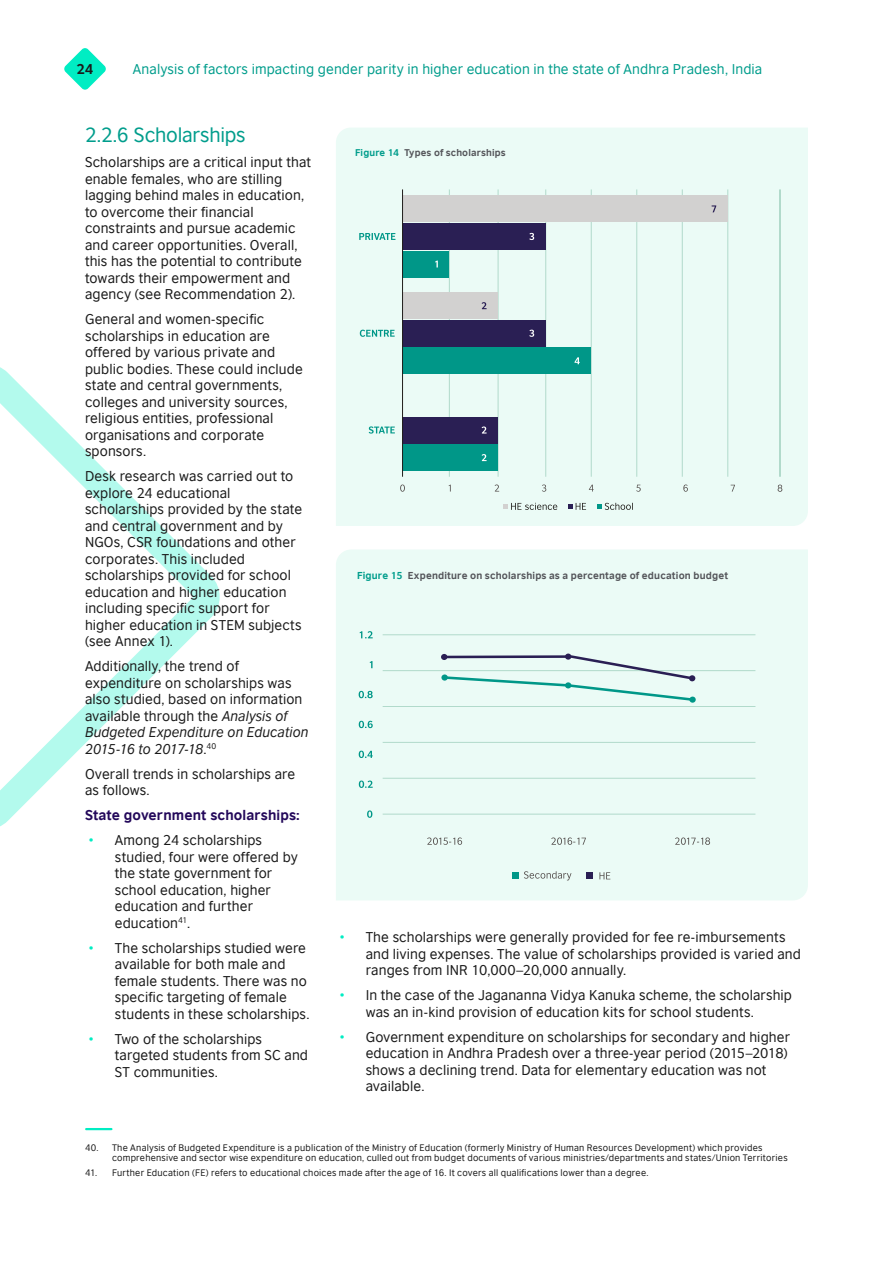
<style>
.page{position:relative;width:893px;height:1263px;background:#fff}
.page>*{position:absolute;margin:0;border:0;box-sizing:border-box;transform-origin:0 0}
.t1{font:19.5px "British Council Sans";letter-spacing:-.01em;color:#009d8c}
.t2{font:13.5px/16.5px "British Council Sans";letter-spacing:.01em;color:#1a1a1a}
.t3{font:13.5px "British Council Sans";letter-spacing:.01em;color:#009d8c}
.t4{font:700 13.5px "British Council Sans";letter-spacing:.01em;color:#23085a}
.t5{font:700 13.5px "British Council Sans";color:#1a1a1a}
.t6{font:700 9.6px "British Council Sans";letter-spacing:.015em;color:#54555a}
.t7{font:700 9.3px "British Council Sans";letter-spacing:.02em;color:#54555a}
.t8{font:9px/10.5px "British Council Sans";letter-spacing:.025em;color:#1a1a1a}
.s1{font-style:italic}
.s2{color:#00edc3}
.s3{color:#009d8c}
</style>
<div class="page">
<svg style="left:0;top:367px;width:220px;height:460px"></svg>
<div style="left:336px;top:128px;width:472px;height:398px;background:#ebfbf6"></div>
<hr style="left:780px;top:189px;width:1px;height:288px;background:#b1dacb">
<hr style="left:545px;top:189px;width:1px;height:288px;background:#b1dacb">
<hr style="left:498px;top:189px;width:1px;height:288px;background:#b1dacb">
<hr style="left:449px;top:189px;width:1px;height:288px;background:#b1dacb">
<svg style="left:369px;top:426px;width:26px;height:8px"></svg>
<svg style="left:360px;top:330px;width:35px;height:7px"></svg>
<svg style="left:359px;top:233px;width:36px;height:7px"></svg>
<svg style="left:731px;top:485px;width:4px;height:7px"></svg>
<svg style="left:778px;top:485px;width:4px;height:7px"></svg>
<svg style="left:400px;top:484px;width:5px;height:8px"></svg>
<svg style="left:449px;top:485px;width:2px;height:6px"></svg>
<svg style="left:495px;top:484px;width:4px;height:7px"></svg>
<svg style="left:542px;top:484px;width:4px;height:8px"></svg>
<svg style="left:589px;top:485px;width:5px;height:6px"></svg>
<svg style="left:636px;top:485px;width:5px;height:7px"></svg>
<svg style="left:683px;top:484px;width:5px;height:8px"></svg>
<hr style="left:591px;top:189px;width:1px;height:288px;background:#b1dacb">
<hr style="left:636px;top:189px;width:1px;height:288px;background:#b1dacb">
<hr style="left:682px;top:189px;width:1px;height:288px;background:#b1dacb">
<hr style="left:727px;top:189px;width:1px;height:288px;background:#b1dacb">
<div style="left:403px;top:348px;width:188px;height:26px;background:#009788"></div>
<svg style="left:574px;top:357px;width:6px;height:7px"></svg>
<div style="left:403px;top:320px;width:143px;height:26px;background:#2a1f54"></div>
<svg style="left:529px;top:330px;width:5px;height:7px"></svg>
<div style="left:403px;top:292px;width:95px;height:27px;background:#d2d1d0"></div>
<svg style="left:482px;top:302px;width:5px;height:7px"></svg>
<div style="left:403px;top:251px;width:46px;height:26px;background:#009788"></div>
<svg style="left:435px;top:261px;width:3px;height:6px"></svg>
<div style="left:403px;top:196px;width:325px;height:26px;background:#d2d1d0"></div>
<svg style="left:712px;top:205px;width:4px;height:7px"></svg>
<div style="left:403px;top:223px;width:143px;height:27px;background:#2a1f54"></div>
<svg style="left:529px;top:233px;width:5px;height:7px"></svg>
<svg style="left:503px;top:503px;width:54px;height:7px"></svg>
<svg style="left:568px;top:503px;width:18px;height:7px"></svg>
<svg style="left:597px;top:503px;width:36px;height:7px"></svg>
<div style="left:403px;top:444px;width:95px;height:27px;background:#009788"></div>
<svg style="left:482px;top:454px;width:5px;height:7px"></svg>
<div style="left:403px;top:417px;width:95px;height:26px;background:#2a1f54"></div>
<svg style="left:482px;top:426px;width:5px;height:7px"></svg>
<hr style="left:402px;top:189px;width:1px;height:288px;background:#211e1b">
<hr style="left:86px;top:1128px;width:25px;height:2px;background:#00edc3">
<div style="left:336px;top:549px;width:472px;height:351px;background:#ebfbf6"></div>
<hr style="left:383px;top:814px;width:372px;height:1px;background:#b1dacb">
<hr style="left:383px;top:778px;width:372px;height:1px;background:#b1dacb">
<hr style="left:383px;top:742px;width:372px;height:1px;background:#b1dacb">
<hr style="left:383px;top:706px;width:372px;height:1px;background:#b1dacb">
<hr style="left:383px;top:670px;width:372px;height:1px;background:#b1dacb">
<hr style="left:383px;top:634px;width:372px;height:1px;background:#b1dacb">
<svg style="left:427px;top:837px;width:35px;height:8px"></svg>
<svg style="left:551px;top:837px;width:35px;height:8px"></svg>
<svg style="left:675px;top:837px;width:35px;height:8px"></svg>
<svg style="left:367px;top:810px;width:5px;height:8px"></svg>
<svg style="left:359px;top:780px;width:14px;height:8px"></svg>
<svg style="left:359px;top:751px;width:14px;height:7px"></svg>
<svg style="left:359px;top:721px;width:14px;height:7px"></svg>
<svg style="left:359px;top:691px;width:14px;height:7px"></svg>
<svg style="left:370px;top:661px;width:2px;height:7px"></svg>
<svg style="left:360px;top:631px;width:13px;height:7px"></svg>
<svg style="left:441px;top:654px;width:254px;height:48px;background:#d1e8e5"></svg>
<div style="left:512px;top:873px;width:7px;height:6px;background:#009788"></div>
<div style="left:586px;top:873px;width:7px;height:6px;background:#2a1f54"></div>
<svg style="left:524px;top:871px;width:47px;height:9px"></svg>
<svg style="left:599px;top:872px;width:11px;height:7px"></svg>
<svg style="left:64px;top:48px;width:42px;height:42px"></svg>
<p class="t5" style="left:76px;top:57px;width:19px">24</p>
<p class="t3" style="left:133px;top:58px;width:631px">Analysis of factors impacting gender parity in higher education in the state of Andhra Pradesh, India</p>
<h1 class="t1" style="left:85px;top:119px;width:162px">2.2.6 Scholarships</h1>
<p class="t2" style="left:85px;top:153px;width:228px">Scholarships are a critical input that enable females, who are stilling lagging behind males in education, to overcome their financial constraints and pursue academic and career opportunities. Overall, this has the potential to contribute towards their empowerment and agency (see Recommendation 2).</p>
<p class="t2" style="left:85px;top:310px;width:219px">General and women-specific scholarships in education are offered by various private and public bodies. These could include state and central governments, colleges and university sources, religious entities, professional organisations and corporate sponsors.</p>
<p class="t2" style="left:85px;top:467px;width:219px">Desk research was carried out to explore 24 educational scholarships provided by the state and central government and by<br>NGOs, CSR foundations and other corporates. This included scholarships provided for school education and higher education including specific support for higher education in STEM subjects (see Annex 1).</p>
<p class="t2" style="left:85px;top:657px;width:225px">Additionally, the trend of expenditure on scholarships was also studied, based on information available through the <span class="s1">Analysis of<br>Budgeted Expenditure on Education<br>2015-16 to 2017-18</span>.<sup>40</sup></p>
<p class="t2" style="left:85px;top:764px;width:212px">Overall trends in scholarships are as follows.</p>
<p class="t4" style="left:85px;top:803px;width:216px">State government scholarships:</p>
<p class="t2" style="left:115px;top:831px;width:185px;text-indent:-27px"><span class="s2">•</span> Among 24 scholarships studied, four were offered by the state government for school education, higher education and further education<sup>41</sup>.</p>
<p class="t2" style="left:115px;top:938px;width:196px;text-indent:-27px"><span class="s2">•</span> The scholarships studied were available for both male and female students. There was no specific targeting of female students in these scholarships.</p>
<p class="t2" style="left:115px;top:1029px;width:195px;text-indent:-27px"><span class="s2">•</span> Two of the scholarships targeted students from SC and<br>ST communities.</p>
<p class="t7" style="left:355px;top:144px;width:152px"><span class="s3">Figure 14</span> Types of scholarships</p>
<p class="t6" style="left:357px;top:567px;width:373px"><span class="s3">Figure 15</span> Expenditure on scholarships as a percentage of education budget</p>
<p class="t2" style="left:366px;top:928px;width:437px;text-indent:-27px"><span class="s2">•</span> The scholarships were generally provided for fee re-imbursements and living expenses. The value of scholarships provided is varied and ranges from INR 10,000–20,000 annually.</p>
<p class="t2" style="left:366px;top:986px;width:428px;text-indent:-27px"><span class="s2">•</span> In the case of the Jagananna Vidya Kanuka scheme, the scholarship was an in-kind provision of education kits for school students.</p>
<p class="t2" style="left:366px;top:1027px;width:426px;text-indent:-27px"><span class="s2">•</span> Government expenditure on scholarships for secondary and higher education in Andhra Pradesh over a three-year period (2015–2018) shows a declining trend. Data for elementary education was not available.</p>
<p class="t8" style="left:112px;top:1141px;width:677px;text-indent:-27px">40. The Analysis of Budgeted Expenditure is a publication of the Ministry of Education (formerly Ministry of Human Resources Development) which provides comprehensive and sector wise expenditure on education, culled out from budget documents of various ministries/departments and states/Union Territories</p>
<p class="t8" style="left:85px;top:1167px;width:565px">41. Further Education (FE) refers to educational choices made after the age of 16. It covers all qualifications lower than a degree.</p>
</div>
